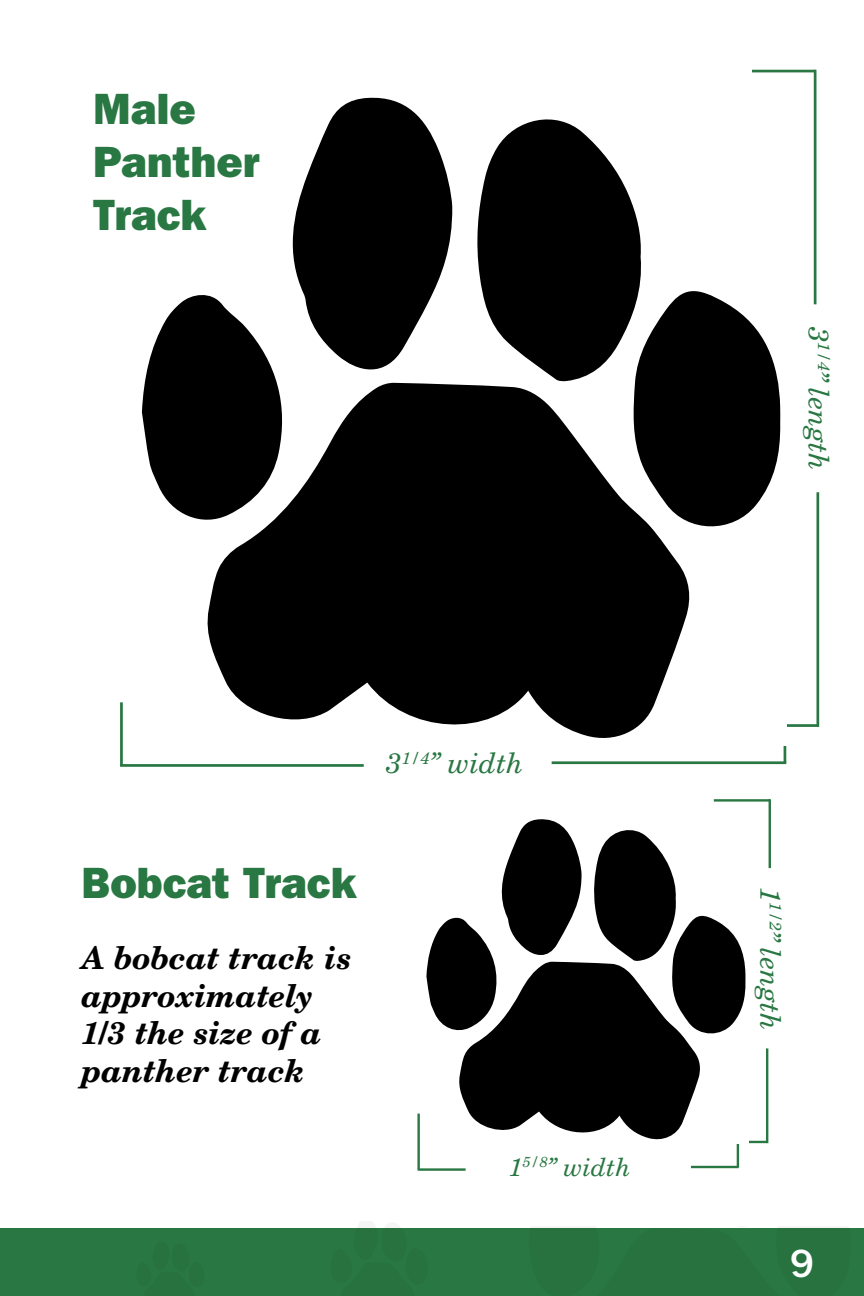
<style>
.page{position:relative;width:864px;height:1296px;background:#fff}
.page>*{position:absolute;margin:0;border:0;box-sizing:border-box;transform-origin:0 0}
.t1{font:44.1px/52.8px "ITC Franklin Gothic Std Hvy";letter-spacing:.005em;color:#297742}
.t2{font:500 40.8px "ITC Franklin Gothic Std";color:#fff}
.t3{font:italic 700 31.2px/37.5px "New Century Schlbk LT Std";letter-spacing:-.005em;color:#000}
.t4{font:italic 28.2px "New Century Schlbk LT Std";color:#297742}
.t5{font:italic 24.9px "New Century Schlbk LT Std";color:#297742}
</style>
<div class="page">
<div style="left:0;top:1228px;width:864px;height:68px;background:#297742"></div>
<hr style="left:816px;top:492px;width:3px;height:235px;background:#297742">
<hr style="left:755px;top:724px;width:63px;height:3px;background:#297742">
<hr style="left:814px;top:70px;width:2px;height:234px;background:#297742">
<hr style="left:752px;top:70px;width:63px;height:2px;background:#297742">
<hr style="left:766px;top:1048px;width:2px;height:95px;background:#297742">
<hr style="left:711px;top:1141px;width:56px;height:2px;background:#297742">
<hr style="left:769px;top:799px;width:2px;height:69px;background:#297742">
<hr style="left:714px;top:799px;width:56px;height:3px;background:#297742">
<hr style="left:120px;top:764px;width:244px;height:3px;background:#297742">
<hr style="left:120px;top:702px;width:3px;height:63px;background:#297742">
<hr style="left:552px;top:761px;width:234px;height:3px;background:#297742">
<hr style="left:784px;top:700px;width:2px;height:63px;background:#297742">
<hr style="left:691px;top:1166px;width:48px;height:2px;background:#297742">
<hr style="left:737px;top:1111px;width:2px;height:56px;background:#297742">
<hr style="left:418px;top:1168px;width:48px;height:3px;background:#297742">
<hr style="left:417px;top:1114px;width:3px;height:56px;background:#297742">
<svg style="left:207px;top:383px;width:483px;height:355px;fill:#000"></svg>
<svg style="left:477px;top:119px;width:164px;height:262px;fill:#000"></svg>
<svg style="left:292px;top:97px;width:161px;height:273px;fill:#000"></svg>
<svg style="left:632px;top:286px;width:149px;height:248px"></svg>
<svg style="left:142px;top:295px;width:146px;height:232px"></svg>
<svg style="left:426px;top:819px;width:320px;height:323px"></svg>
<p class="t1" style="left:93px;top:83px;width:168px">Male<br>Panther<br>Track</p>
<p class="t4" style="left:386px;top:746px;width:139px">3<sup>1/4</sup>” width</p>
<p class="t1" style="left:81px;top:857px;width:277px">Bobcat Track</p>
<p class="t3" style="left:81px;top:939px;width:272px">A bobcat track is approximately</p>
<p class="t3" style="left:81px;top:1014px;width:242px">1/3 the size of a</p>
<p class="t3" style="left:81px;top:1052px;width:225px">panther track</p>
<p class="t5" style="left:509px;top:1152px;width:123px">1<sup>5/8</sup>” width</p>
<p class="t4" style="left:836px;top:327px;width:145px;rotate:90deg">3<sup>1/4</sup>” length</p>
<p class="t4" style="left:788px;top:887px;width:145px;rotate:90deg">1<sup>1/2</sup>” length</p>
<p class="t2" style="left:790px;top:1241px;width:25px">9</p>
</div>
